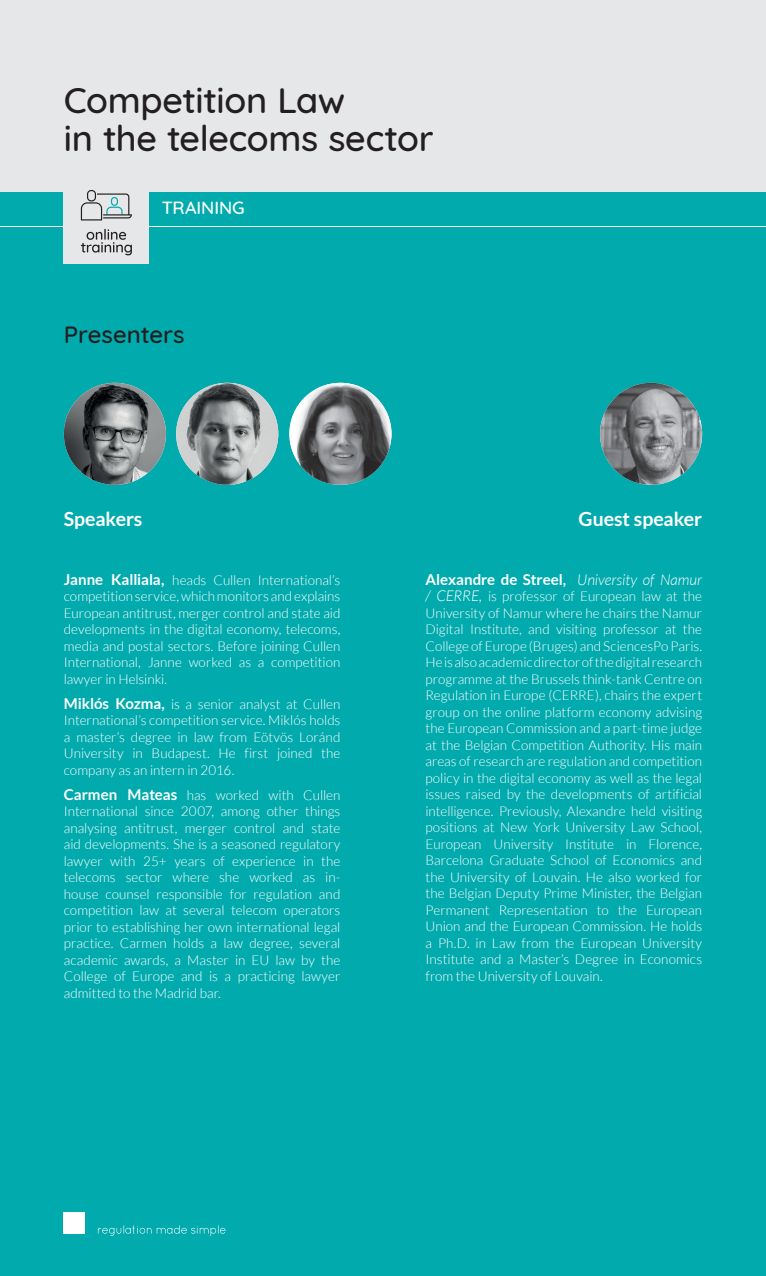
<style>
.page{position:relative;width:766px;height:1276px;background:#fff}
.page>*{position:absolute;margin:0;border:0;box-sizing:border-box;transform-origin:0 0}
.t1{font:500 36px/38.7px "Quicksand";letter-spacing:-.01em;color:#231f20}
.t2{font:500 24px "Quicksand";letter-spacing:.005em;color:#231f20}
.t3{font:700 19.5px "Lato";letter-spacing:-.005em;color:#fff}
.t4{font:500 18px "Quicksand";color:#fff}
.t5{font:700 15px "Lato";color:#fff}
.t6{font:300 13.5px/16.5px "Lato";color:#fff;text-align:justify}
.s1{font-weight:700;font-size:15px}
.s2{font-weight:300;font-style:italic}
.s3{font-style:italic;font-size:15px}
</style>
<div class="page">
<div style="left:0;top:227px;width:765px;height:1049px;background:#00aaad"></div>
<div style="left:64px;top:1212px;width:21px;height:21px;background:#fff"></div>
<img style="left:600px;top:383px;width:102px;height:102px;border-radius:51px">
<img style="left:64px;top:383px;width:102px;height:102px;border-radius:51px">
<img style="left:289px;top:383px;width:102px;height:102px;border-radius:51px">
<img style="left:176px;top:383px;width:102px;height:102px;border-radius:51px">
<svg style="left:98px;top:1225px;width:127px;height:11px"></svg>
<div style="left:0;top:191px;width:765px;height:34px;background:#00aaad"></div>
<div style="left:0;top:0;width:765px;height:191px;background:#e6e7e9"></div>
<div style="left:64px;top:179px;width:85px;height:85px;background:#e6e7e9"></div>
<svg style="left:81px;top:190px;width:51px;height:30px"></svg>
<svg style="left:81px;top:229px;width:51px;height:26px"></svg>
<h1 class="t1" style="left:64px;top:77px;width:371px">Competition Law<br>in the telecoms sector</h1>
<h3 class="t4" style="left:162px;top:193px;width:85px">TRAINING</h3>
<h2 class="t2" style="left:64px;top:315px;width:122px">Presenters</h2>
<h3 class="t3" style="left:64px;top:508px;width:80px">Speakers</h3>
<p class="t6" style="left:64px;top:571px;width:278px"><span class="s1">Janne Kalliala,</span> heads Cullen International’s competition service, which monitors and explains European antitrust, merger control and state aid developments in the digital economy, telecoms, media and postal sectors. Before joining Cullen International, Janne worked as a competition lawyer in Helsinki.</p>
<p class="t6" style="left:64px;top:695px;width:278px"><span class="s1">Miklós Kozma,</span> is a senior analyst at Cullen International’s competition service. Miklós holds a master’s degree in law from Eötvös Loránd University in Budapest. He first joined the company as an intern in 2016.</p>
<p class="t6" style="left:64px;top:786px;width:278px"><span class="s1">Carmen Mateas</span> has worked with Cullen International since 2007, among other things analysing antitrust, merger control and state aid developments. She is a seasoned regulatory lawyer with 25+ years of experience in the telecoms sector where she worked as in&shy;house counsel responsible for regulation and competition law at several telecom operators prior to establishing her own international legal practice. Carmen holds a law degree, several academic awards, a Master in EU law by the College of Europe and is a practicing lawyer admitted to the Madrid bar.</p>
<h3 class="t3" style="left:578px;top:508px;width:125px">Guest speaker</h3>
<p class="t5" style="left:425px;top:570px;width:278px">Alexandre de Streel, <span class="s2">University of Namur</span></p>
<p class="t6" style="left:425px;top:588px;width:278px"><span class="s3">/ CERRE,</span> is professor of European law at the University of Namur where he chairs the Namur Digital Institute, and visiting professor at the College of Europe (Bruges) and SciencesPo Paris.<br>He is also academic director of the digital research programme at the Brussels think-tank Centre on Regulation in Europe (CERRE), chairs the expert group on the online platform economy advising the European Commission and a part-time judge at the Belgian Competition Authority. His main areas of research are regulation and competition policy in the digital economy as well as the legal issues raised by the developments of artificial intelligence. Previously, Alexandre held visiting positions at New York University Law School, European University Institute in Florence, Barcelona Graduate School of Economics and the University of Louvain. He also worked for the Belgian Deputy Prime Minister, the Belgian Permanent Representation to the European Union and the European Commission. He holds a Ph.D. in Law from the European University Institute and a Master’s Degree in Economics from the University of Louvain.</p>
</div>
